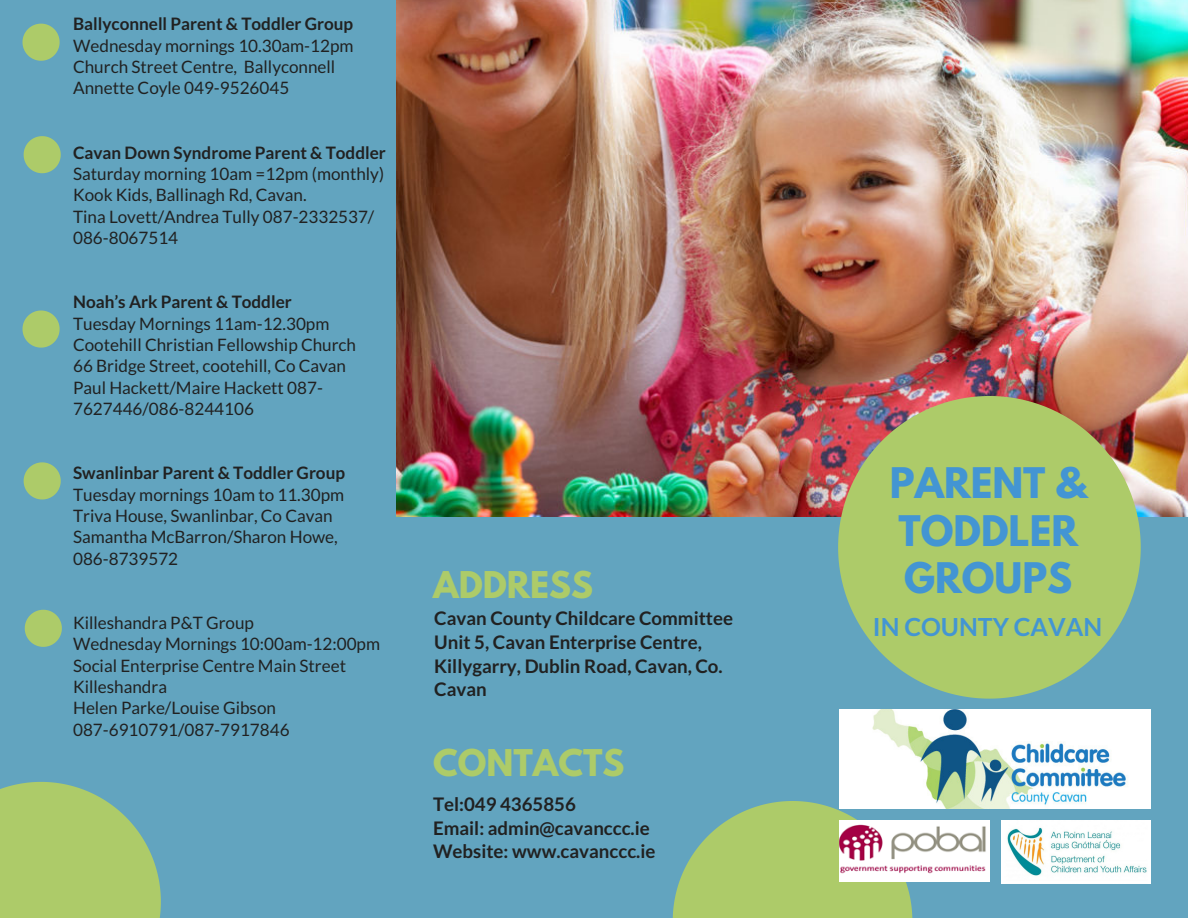
<style>
.page{position:relative;width:1188px;height:918px;background:#62a4bf}
.page>*{position:absolute;margin:0;border:0;box-sizing:border-box;transform-origin:0 0}
.t1{font:700 37.35px/47.2px "League Spartan";color:#4395d3}
.t2{font:700 32.7px "League Spartan";color:#adcb69}
.t3{font:700 24.9px "Lato";color:#4395d3}
.t4{font:700 18.75px/23.7px "Lato";color:#212121}
.t5{font:17.1px/21.3px "Lato";color:#212121}
.t6{font:700 17.1px "Lato";color:#212121}
</style>
<div class="page">
<img style="left:396px;top:0;width:792px;height:516px">
<svg style="left:838px;top:396px;width:303px;height:303px;background:#a5bb71"></svg>
<svg style="left:22px;top:24px;width:38px;height:37px"></svg>
<svg style="left:24px;top:136px;width:37px;height:37px"></svg>
<svg style="left:22px;top:310px;width:38px;height:38px"></svg>
<svg style="left:24px;top:462px;width:37px;height:38px"></svg>
<svg style="left:673px;top:801px;width:239px;height:117px"></svg>
<img style="left:839px;top:710px;width:312px;height:99px">
<img style="left:839px;top:820px;width:151px;height:62px">
<img style="left:1001px;top:820px;width:150px;height:63px">
<svg style="left:0;top:782px;width:161px;height:136px;background:#a2c575"></svg>
<svg style="left:25px;top:610px;width:37px;height:37px"></svg>
<p class="t6" style="left:73px;top:13px;width:282px">Ballyconnell Parent &amp; Toddler Group</p>
<p class="t5" style="left:73px;top:34px;width:282px">Wednesday mornings 10.30am-12pm<br>Church Street Centre, Ballyconnell<br>Annette Coyle 049-9526045</p>
<p class="t6" style="left:73px;top:142px;width:314px">Cavan Down Syndrome Parent &amp; Toddler</p>
<p class="t5" style="left:73px;top:163px;width:313px">Saturday morning 10am =12pm (monthly)<br>Kook Kids, Ballinagh Rd, Cavan.<br>Tina Lovett/Andrea Tully 087-2332537/<br>086-8067514</p>
<p class="t6" style="left:73px;top:291px;width:220px">Noah’s Ark Parent &amp; Toddler</p>
<p class="t5" style="left:73px;top:312px;width:285px">Tuesday Mornings 11am-12.30pm Cootehill Christian Fellowship Church 66 Bridge Street, cootehill, Co Cavan Paul Hackett/Maire Hackett 087- 7627446/086-8244106</p>
<p class="t6" style="left:73px;top:462px;width:273px">Swanlinbar Parent &amp; Toddler Group</p>
<p class="t5" style="left:73px;top:483px;width:273px">Tuesday mornings 10am to 11.30pm<br>Triva House, Swanlinbar, Co Cavan<br>Samantha McBarron/Sharon Howe,<br>086-8739572</p>
<p class="t5" style="left:73px;top:612px;width:308px">Killeshandra P&amp;T Group<br>Wednesday Mornings 10:00am-12:00pm<br>Social Enterprise Centre Main Street<br>Killeshandra<br>Helen Parke/Louise Gibson<br>087-6910791/087-7917846</p>
<h2 class="t2" style="left:433px;top:569px;width:162px">ADDRESS</h2>
<p class="t4" style="left:434px;top:606px;width:300px">Cavan County Childcare Committee<br>Unit 5, Cavan Enterprise Centre,<br>Killygarry, Dublin Road, Cavan, Co.<br>Cavan</p>
<h2 class="t2" style="left:433px;top:747px;width:193px">CONTACTS</h2>
<p class="t4" style="left:433px;top:792px;width:224px">Tel:049 4365856<br>Email: admin@cavanccc.ie<br>Website: www.cavanccc.ie</p>
<h1 class="t1" style="left:890px;top:464px;width:198px">PARENT &amp;<br>TODDLER<br>GROUPS</h1>
<h3 class="t3" style="left:873px;top:611px;width:231px">IN COUNTY CAVAN</h3>
</div>
